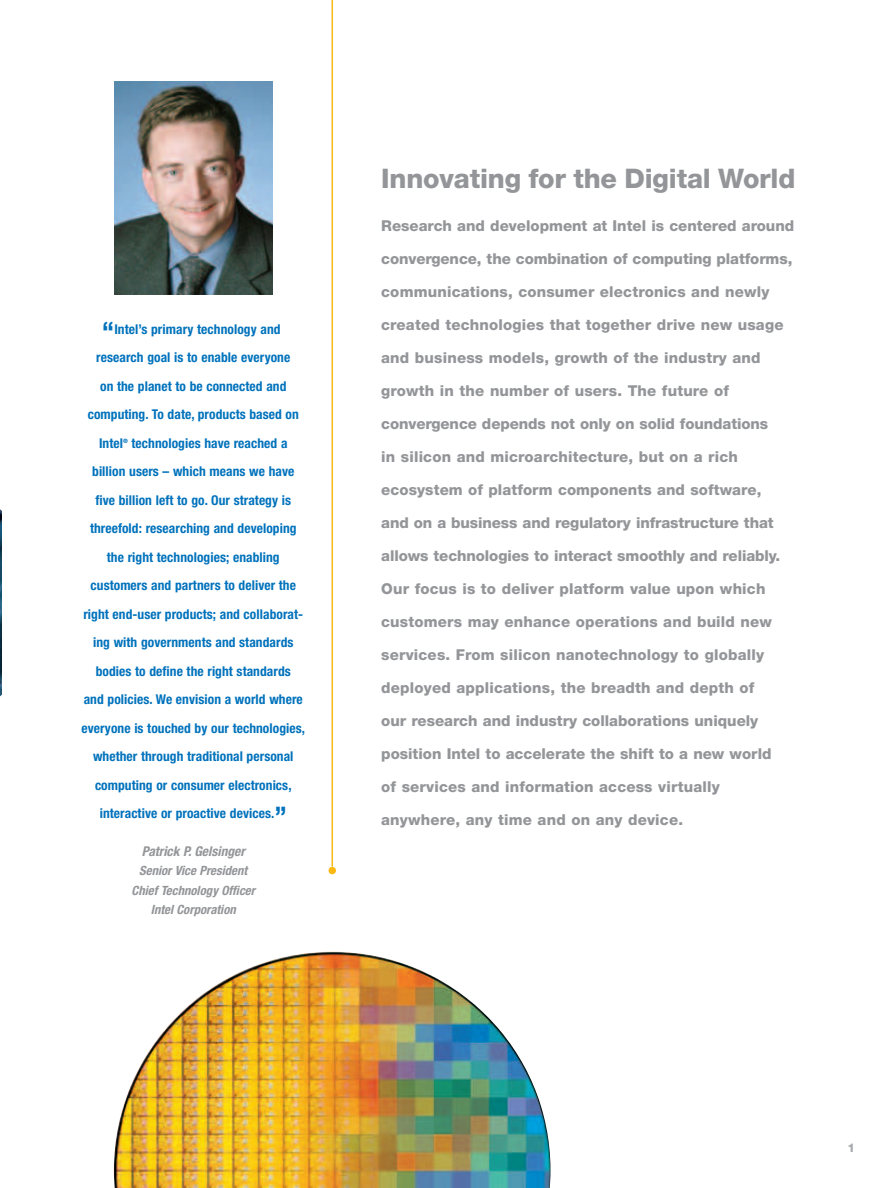
<style>
.page{position:relative;width:891px;height:1188px;background:#fff}
.page>*{position:absolute;margin:0;border:0;box-sizing:border-box;transform-origin:0 0}
.t1{font:800 27px "Helvetica Neue";letter-spacing:-.005em;color:#939598}
.t2{font:800 15px/33px "Helvetica Neue";letter-spacing:.01em;color:#939598}
.t3{font:700 condensed 13.5px "Helvetica Neue";letter-spacing:.005em;color:#0072bc}
.t4{font:italic 700 condensed 13.5px "Helvetica Neue";color:#939598}
.t5{font:italic 700 condensed 12.75px/19.5px "Helvetica Neue";color:#939598;text-align:center}
.t6{font:800 12px "Helvetica Neue";color:#a8a9ad}
.t7{font:700 condensed 6px "Helvetica Neue";color:#0072bc}
.s1{font-size:27px}
</style>
<div class="page">
<hr style="left:332px;top:0;width:1px;height:867px;background:#fcb914">
<div style="left:329px;top:867px;width:7px;height:7px;background:#fcb914;border-radius:50%"></div>
<img style="left:114px;top:81px;width:158px;height:214px">
<img style="left:114px;top:952px;width:436px;height:236px">
<img style="left:0;top:509px;width:2px;height:188px">
<p class="t3" style="left:102px;top:324px;width:180px"><span class="s1">“</span>Intel’s primary technology and</p>
<p class="t3" style="left:96px;top:353px;width:196px">research goal is to enable everyone</p>
<p class="t3" style="left:100px;top:381px;width:188px">on the planet to be connected and</p>
<p class="t3" style="left:88px;top:410px;width:213px">computing. To date, products based on</p>
<p class="t3" style="left:99px;top:438px;width:25px">Intel</p>
<p class="t7" style="left:123px;top:438px;width:6px">®</p>
<p class="t3" style="left:132px;top:438px;width:157px">technologies have reached a</p>
<p class="t3" style="left:92px;top:467px;width:204px">billion users – which means we have</p>
<p class="t3" style="left:95px;top:495px;width:197px">five billion left to go. Our strategy is</p>
<p class="t3" style="left:90px;top:524px;width:208px">threefold: researching and developing</p>
<p class="t3" style="left:107px;top:552px;width:174px">the right technologies; enabling</p>
<p class="t3" style="left:91px;top:581px;width:207px">customers and partners to deliver the</p>
<p class="t3" style="left:83px;top:609px;width:221px">right end-user products; and collaborat-</p>
<p class="t3" style="left:93px;top:638px;width:202px">ing with governments and standards</p>
<p class="t3" style="left:96px;top:666px;width:197px">bodies to define the right standards</p>
<p class="t3" style="left:84px;top:695px;width:221px">and policies. We envision a world where</p>
<p class="t3" style="left:81px;top:723px;width:225px">everyone is touched by our technologies,</p>
<p class="t3" style="left:93px;top:752px;width:202px">whether through traditional personal</p>
<p class="t3" style="left:95px;top:780px;width:198px">computing or consumer electronics,</p>
<p class="t3" style="left:100px;top:809px;width:189px">interactive or proactive devices.<span class="s1">”</span></p>
<p class="t4" style="left:142px;top:846px;width:107px">Patrick P. Gelsinger</p>
<p class="t5" style="left:131px;top:862px;width:128px">Senior Vice President<br>Chief Technology Officer<br>Intel Corporation</p>
<h1 class="t1" style="left:381px;top:169px;width:416px">Innovating for the Digital World</h1>
<p class="t2" style="left:381px;top:210px;width:415px">Research and development at Intel is centered around</p>
<p class="t2" style="left:381px;top:243px;width:413px">convergence, the combination of computing platforms,</p>
<p class="t2" style="left:381px;top:276px;width:390px">communications, consumer electronics and newly</p>
<p class="t2" style="left:381px;top:309px;width:404px">created technologies that together drive new usage</p>
<p class="t2" style="left:381px;top:342px;width:381px">and business models, growth of the industry and</p>
<p class="t2" style="left:381px;top:375px;width:349px">growth in the number of users. The future of</p>
<p class="t2" style="left:381px;top:408px;width:388px">convergence depends not only on solid foundations</p>
<p class="t2" style="left:381px;top:441px;width:358px">in silicon and microarchitecture, but on a rich</p>
<p class="t2" style="left:381px;top:474px;width:382px">ecosystem of platform components and software,</p>
<p class="t2" style="left:381px;top:507px;width:394px">and on a business and regulatory infrastructure that</p>
<p class="t2" style="left:381px;top:540px;width:400px">allows technologies to interact smoothly and reliably.</p>
<p class="t2" style="left:381px;top:573px;width:386px">Our focus is to deliver platform value upon which</p>
<p class="t2" style="left:381px;top:606px;width:392px">customers may enhance operations and build new</p>
<p class="t2" style="left:381px;top:639px;width:384px">services. From silicon nanotechnology to globally</p>
<p class="t2" style="left:381px;top:672px;width:379px">deployed applications, the breadth and depth of our research and industry collaborations uniquely</p>
<p class="t2" style="left:381px;top:738px;width:392px">position Intel to accelerate the shift to a new world</p>
<p class="t2" style="left:381px;top:771px;width:340px">of services and information access virtually</p>
<p class="t2" style="left:381px;top:804px;width:303px">anywhere, any time and on any device.</p>
<p class="t6" style="left:847px;top:1143px;width:9px">1</p>
</div>
